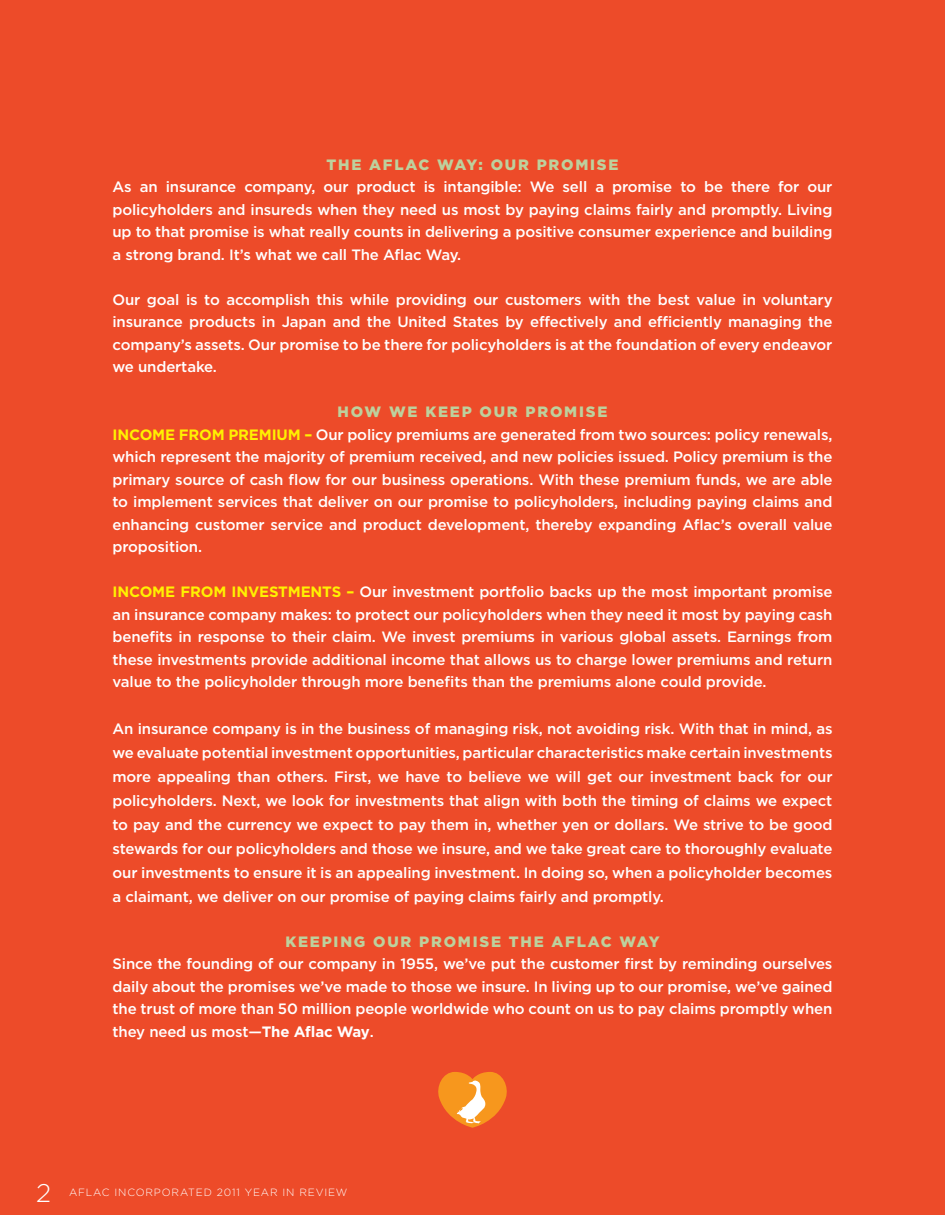
<style>
.page{position:relative;width:945px;height:1215px;background:#ed4b29}
.page>*{position:absolute;margin:0;border:0;box-sizing:border-box;transform-origin:0 0}
.t1{font:300 25.5px "Gotham";color:#fff}
.t2{font:500 15px/22.5px "Gotham";letter-spacing:-.01em;color:#fff;text-align:justify}
.t3{font:900 15px "Gotham";letter-spacing:.12em;color:#bdd19d}
.t4{font:700 15px "Gotham";letter-spacing:-.01em;color:#fff101}
.t5{font:300 10.5px "Gotham";letter-spacing:.08em;color:#fff}
.s1{font-weight:700;color:#fff101}
.s2{font-weight:700}
</style>
<div class="page">
<svg style="left:438px;top:1072px;width:69px;height:56px"></svg>
<p class="t3" style="left:326px;top:155px;width:294px">THE AFLAC WAY: OUR PROMISE</p>
<p class="t2" style="left:113px;top:175px;width:722px">As an insurance company, our product is intangible: We sell a promise to be there for our policyholders and insureds when they need us most by paying claims fairly and promptly. Living up to that promise is what really counts in delivering a positive consumer experience and building a strong brand. It’s what we call The Aflac Way.</p>
<p class="t2" style="left:113px;top:288px;width:722px">Our goal is to accomplish this while providing our customers with the best value in voluntary insurance products in Japan and the United States by effectively and efficiently managing the company’s assets. Our promise to be there for policyholders is at the foundation of every endeavor we undertake.</p>
<p class="t3" style="left:338px;top:403px;width:10px">HOW</p>
<p class="t3" style="left:389px;top:403px;width:220px">WE KEEP OUR PROMISE</p>
<p class="t4" style="left:113px;top:425px;width:29px">INCOME</p>
<p class="t4" style="left:179px;top:425px;width:82px">FROM PREMIUM</p>
<p class="t2" style="left:113px;top:423px;width:722px;text-indent:192px"><span class="s1">–</span> Our policy premiums are generated from two sources: policy renewals, which represent the majority of premium received, and new policies issued. Policy premium is the primary source of cash flow for our business operations. With these premium funds, we are able to implement services that deliver on our promise to policyholders, including paying claims and enhancing customer service and product development, thereby expanding Aflac’s overall value proposition.</p>
<p class="t4" style="left:113px;top:583px;width:29px">INCOME</p>
<p class="t4" style="left:180px;top:583px;width:34px">FROM</p>
<p class="t4" style="left:231px;top:583px;width:39px">INVESTME</p>
<p class="t2" style="left:113px;top:580px;width:722px;text-indent:198px"><span class="s1">NTS –</span> Our investment portfolio backs up the most important promise an insurance company makes: to protect our policyholders when they need it most by paying cash benefits in response to their claim. We invest premiums in various global assets. Earnings from these investments provide additional income that allows us to charge lower premiums and return value to the policyholder through more benefits than the premiums alone could provide.</p>
<p class="t2" style="left:113px;top:716px;width:722px;line-height:24px">An insurance company is in the business of managing risk, not avoiding risk. With that in mind, as we evaluate potential investment opportunities, particular characteristics make certain investments more appealing than others. First, we have to believe we will get our investment back for our policyholders. Next, we look for investments that align with both the timing of claims we expect to pay and the currency we expect to pay them in, whether yen or dollars. We strive to be good stewards for our policyholders and those we insure, and we take great care to thoroughly evaluate our investments to ensure it is an appealing investment. In doing so, when a policyholder becomes a claimant, we deliver on our promise of paying claims fairly and promptly.</p>
<p class="t3" style="left:285px;top:932px;width:376px">KEEPING OUR PROMISE THE AFLAC WAY</p>
<p class="t2" style="left:113px;top:952px;width:722px">Since the founding of our company in 1955, we’ve put the customer first by reminding ourselves daily about the promises we’ve made to those we insure. In living up to our promise, we’ve gained the trust of more than 50 million people worldwide who count on us to pay claims promptly when they need us most—<span class="s2">THE AFLAC WAY</span>.</p>
<h1 class="t1" style="left:36px;top:1178px;width:17px">2</h1>
<p class="t5" style="left:69px;top:1186px;width:280px">AFLAC INCORPORATED 2011 YEAR I N REVI EW</p>
</div>
